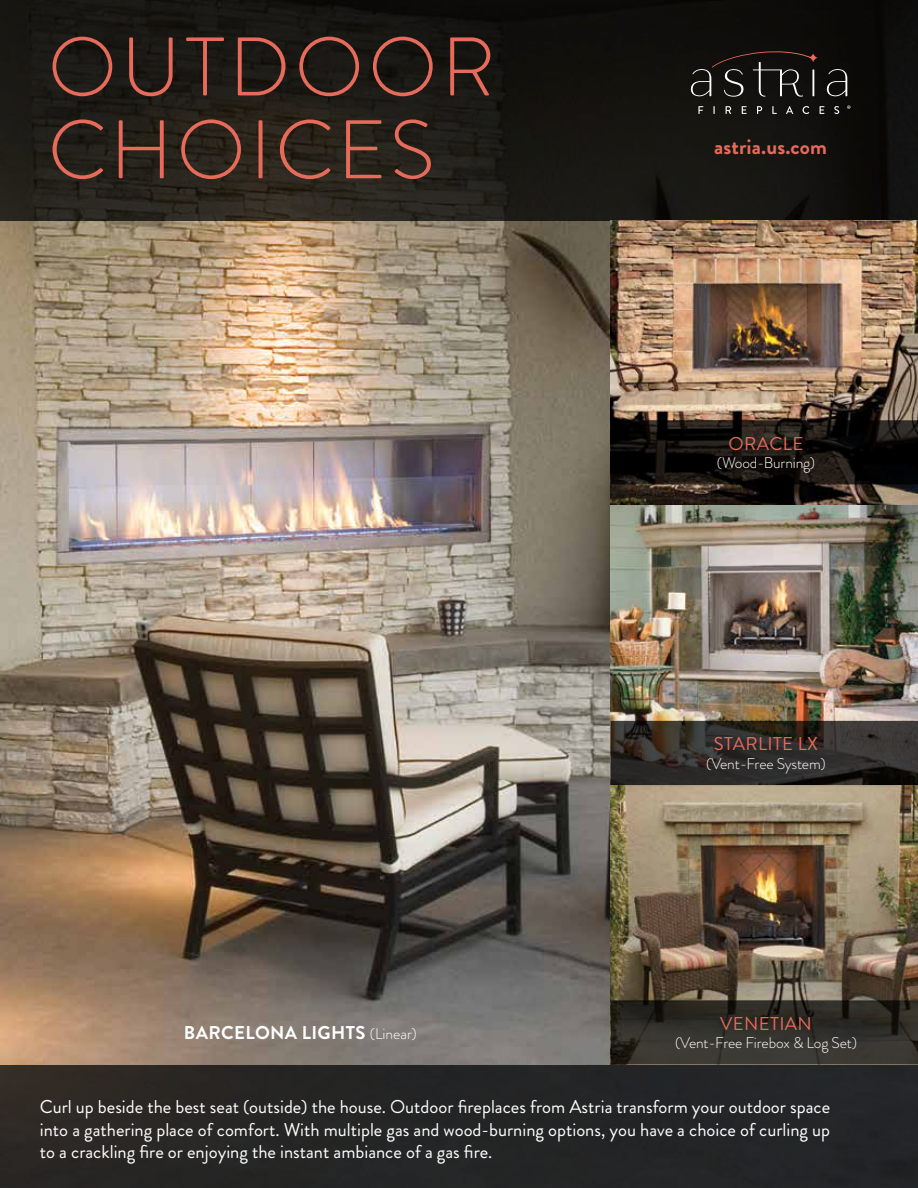
<style>
.page{position:relative;width:918px;height:1188px;background:#fff}
.page>*{position:absolute;margin:0;border:0;box-sizing:border-box;transform-origin:0 0}
.t1{font:300 82.8px/82.8px "Brandon Grotesque";letter-spacing:.05em;color:#e66b5b}
.t2{font:700 21.6px "Brandon Grotesque";letter-spacing:.005em;color:#e66b5b}
.t3{font:18.6px/22.2px "Brandon Grotesque";color:#fff;text-align:justify}
.t4{font:18.6px "Brandon Grotesque";letter-spacing:.02em;color:#e66b5b}
.t5{font:700 18.6px "Brandon Grotesque";letter-spacing:.02em;color:#fff}
.t6{font:300 15.45px "Brandon Grotesque";letter-spacing:-.01em;color:#fff}
.s1{font-weight:300;font-size:15.45px}
</style>
<div class="page">
<img style="left:0;top:221px;width:611px;height:844px">
<svg style="left:0;top:0;width:918px;height:221px;background:#1a1813"></svg>
<div style="left:0;top:1065px;width:918px;height:123px;background:#242525"></div>
<svg style="left:698px;top:106px;width:5px;height:8px"></svg>
<svg style="left:713px;top:106px;width:2px;height:8px"></svg>
<svg style="left:726px;top:106px;width:5px;height:8px"></svg>
<svg style="left:742px;top:106px;width:5px;height:8px"></svg>
<svg style="left:757px;top:106px;width:5px;height:8px"></svg>
<svg style="left:772px;top:106px;width:5px;height:8px"></svg>
<svg style="left:786px;top:106px;width:7px;height:8px"></svg>
<svg style="left:803px;top:106px;width:6px;height:8px"></svg>
<svg style="left:820px;top:106px;width:4px;height:8px"></svg>
<svg style="left:834px;top:106px;width:5px;height:8px"></svg>
<svg style="left:827px;top:69px;width:20px;height:27px"></svg>
<svg style="left:691px;top:51px;width:127px;height:46px;background:#282522"></svg>
<img style="left:611px;top:221px;width:307px;height:779px">
<svg style="left:611px;top:420px;width:307px;height:64px;background:#120f0c"></svg>
<svg style="left:611px;top:721px;width:307px;height:64px;background:#2e2b28"></svg>
<svg style="left:611px;top:1000px;width:307px;height:65px;background:#312f29"></svg>
<h1 class="t1" style="left:48px;top:26px;width:449px">OUTDOOR<br>CHOICES</h1>
<p class="t5" style="left:184px;top:1020px;width:234px">BARCELONA LIGHTS <span class="s1">(Linear)</span></p>
<p class="t2" style="left:714px;top:131px;width:114px">astria.us.com</p>
<p class="t4" style="left:729px;top:430px;width:76px">ORACLE</p>
<p class="t6" style="left:717px;top:452px;width:100px">(Wood-Burning)</p>
<p class="t4" style="left:714px;top:731px;width:106px">STARLITE LX</p>
<p class="t6" style="left:706px;top:753px;width:121px">(Vent-Free System)</p>
<p class="t4" style="left:720px;top:1011px;width:93px">VENETIAN</p>
<p class="t6" style="left:675px;top:1032px;width:183px">(Vent-Free Firebox &amp; Log Set)</p>
<p class="t3" style="left:40px;top:1096px;width:792px">Curl up beside the best seat (outside) the house. Outdoor fireplaces from Astria transform your outdoor space into a gathering place of comfort. With multiple gas and wood-burning options, you have a choice of curling up to a crackling fire or enjoying the instant ambiance of a gas fire.</p>
</div>
